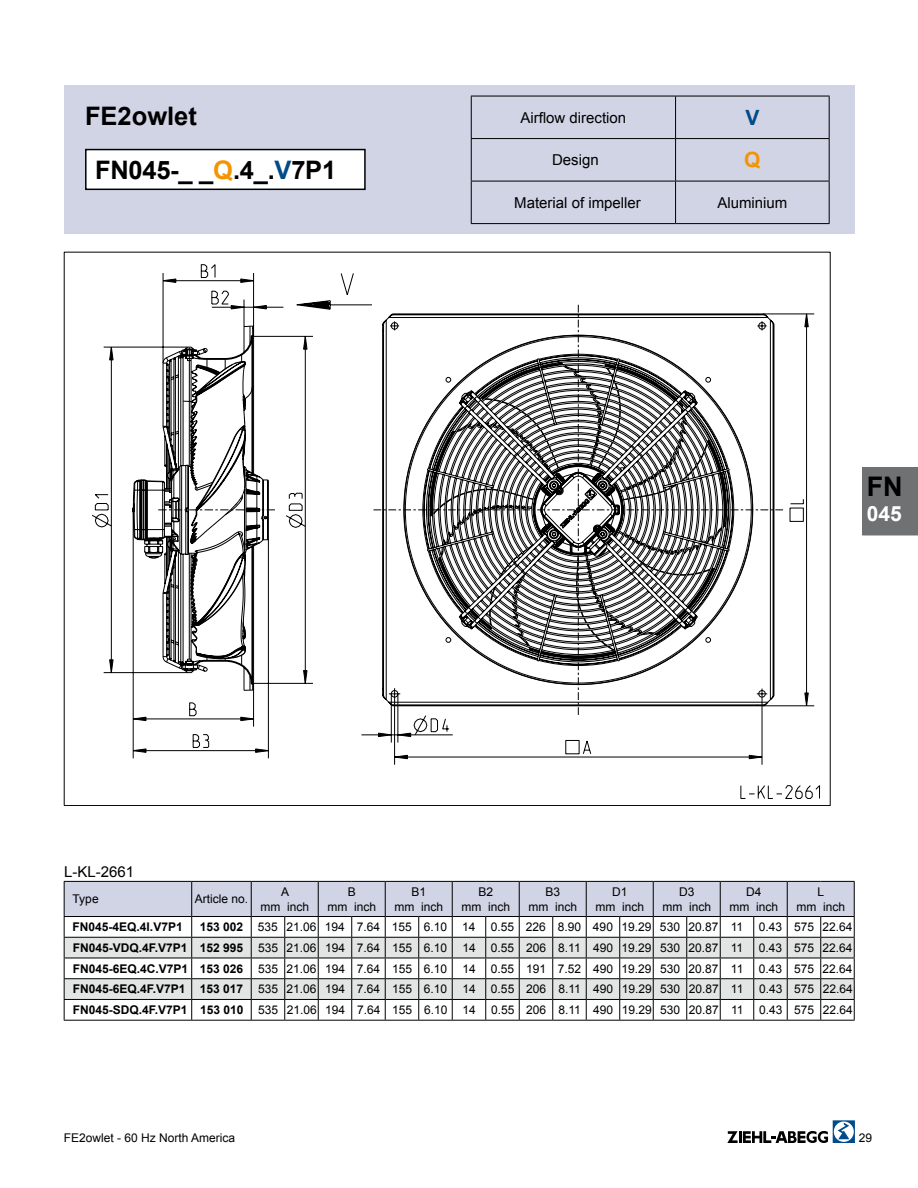
<style>
.page{position:relative;width:918px;height:1188px;background:#fff}
.page>*{position:absolute;margin:0;border:0;box-sizing:border-box;transform-origin:0 0}
.t1{font:700 27px "Arial";color:#000}
.t2{font:700 25.5px "Arial";letter-spacing:-.005em;color:#000}
.t3{font:700 21px "Arial";color:#fff}
.t4{font:700 21px "Arial";color:#004b89}
.t5{font:700 21px "Arial";color:#f39400}
.t6{font:15px "Arial";color:#000}
.t7{font:12px/14.4px "Arial";color:#000;text-align:center}
.t8{font:700 12px "Arial";color:#000}
.s1{color:#f39400}
.s2{color:#004b89}
.s3{font-weight:700}
.s4{font-weight:400}
</style>
<div class="page">
<div style="left:862px;top:467px;width:56px;height:68px;background:#707172"></div>
<svg style="left:727px;top:1120px;width:128px;height:23px"></svg>
<svg style="left:64px;top:881px;width:791px;height:139px"></svg>
<hr style="left:64px;top:1020px;width:128px;height:1px;background:#000">
<hr style="left:192px;top:1020px;width:59px;height:1px;background:#000">
<hr style="left:251px;top:1020px;width:34px;height:1px;background:#000">
<hr style="left:285px;top:1020px;width:33px;height:1px;background:#000">
<hr style="left:318px;top:1020px;width:34px;height:1px;background:#000">
<hr style="left:352px;top:1020px;width:33px;height:1px;background:#000">
<hr style="left:385px;top:1020px;width:34px;height:1px;background:#000">
<hr style="left:419px;top:1020px;width:33px;height:1px;background:#000">
<hr style="left:452px;top:1020px;width:34px;height:1px;background:#000">
<hr style="left:486px;top:1020px;width:33px;height:1px;background:#000">
<hr style="left:519px;top:1020px;width:34px;height:1px;background:#000">
<hr style="left:553px;top:1020px;width:33px;height:1px;background:#000">
<hr style="left:586px;top:1020px;width:34px;height:1px;background:#000">
<hr style="left:620px;top:1020px;width:33px;height:1px;background:#000">
<hr style="left:653px;top:1020px;width:34px;height:1px;background:#000">
<hr style="left:687px;top:1020px;width:33px;height:1px;background:#000">
<hr style="left:720px;top:1020px;width:34px;height:1px;background:#000">
<hr style="left:754px;top:1020px;width:33px;height:1px;background:#000">
<hr style="left:787px;top:1020px;width:34px;height:1px;background:#000">
<hr style="left:821px;top:1020px;width:34px;height:1px;background:#000">
<svg style="left:64px;top:252px;width:767px;height:554px"></svg>
<div style="left:64px;top:85px;width:791px;height:149px;background:#d0d4e5"></div>
<div style="left:86px;top:150px;width:279px;height:39px;background:#fff"></div>
<div style="left:85px;top:149px;width:281px;height:41px;border:2px solid #000"></div>
<hr style="left:471px;top:96px;width:205px;height:1px;background:#000">
<hr style="left:471px;top:96px;width:1px;height:42px;background:#000">
<hr style="left:676px;top:96px;width:154px;height:1px;background:#000">
<hr style="left:675px;top:96px;width:1px;height:42px;background:#000">
<hr style="left:829px;top:96px;width:1px;height:42px;background:#000">
<hr style="left:471px;top:138px;width:205px;height:1px;background:#000">
<hr style="left:471px;top:139px;width:1px;height:42px;background:#000">
<hr style="left:676px;top:138px;width:154px;height:1px;background:#000">
<hr style="left:675px;top:139px;width:1px;height:42px;background:#000">
<hr style="left:829px;top:139px;width:1px;height:42px;background:#000">
<hr style="left:471px;top:181px;width:205px;height:1px;background:#000">
<hr style="left:471px;top:181px;width:1px;height:42px;background:#000">
<hr style="left:676px;top:181px;width:154px;height:1px;background:#000">
<hr style="left:675px;top:181px;width:1px;height:42px;background:#000">
<hr style="left:829px;top:181px;width:1px;height:42px;background:#000">
<hr style="left:471px;top:223px;width:205px;height:1px;background:#000">
<hr style="left:676px;top:223px;width:154px;height:1px;background:#000">
<h2 class="t2" style="left:85px;top:99px;width:113px">FE2owlet</h2>
<p class="t6" style="left:520px;top:108px;width:107px">Airflow direction</p>
<h3 class="t4" style="left:745px;top:104px;width:16px">V</h3>
<p class="t6" style="left:552px;top:150px;width:48px">Design</p>
<h3 class="t5" style="left:744px;top:146px;width:18px">Q</h3>
<p class="t6" style="left:514px;top:193px;width:128px">Material of impeller</p>
<p class="t6" style="left:717px;top:193px;width:72px">Aluminium</p>
<h2 class="t2" style="left:95px;top:153px;width:243px">FN045-_ _<span class="s1">Q</span>.4_.<span class="s2">V</span>7P1</h2>
<h1 class="t1" style="left:867px;top:468px;width:37px">FN</h1>
<h3 class="t3" style="left:867px;top:500px;width:37px">045</h3>
<p class="t6" style="left:64px;top:862px;width:72px">L-KL-2661</p>
<p class="t7" style="left:73px;top:892px;width:28px">Type</p>
<p class="t7" style="left:195px;top:892px;width:55px">Article no.</p>
<p class="t7" style="left:260px;top:885px;width:50px">A<br>mm inch</p>
<p class="t7" style="left:327px;top:885px;width:50px">B<br>mm inch</p>
<p class="t7" style="left:394px;top:885px;width:50px">B1<br>mm inch</p>
<p class="t7" style="left:461px;top:885px;width:50px">B2<br>mm inch</p>
<p class="t7" style="left:528px;top:885px;width:50px">B3<br>mm inch</p>
<p class="t7" style="left:595px;top:885px;width:50px">D1<br>mm inch</p>
<p class="t7" style="left:662px;top:885px;width:50px">D3<br>mm inch</p>
<p class="t7" style="left:729px;top:885px;width:50px">D4<br>mm inch</p>
<p class="t7" style="left:796px;top:885px;width:50px">L<br>mm inch</p>
<p class="t8" style="left:73px;top:919px;width:112px">FN045-4EQ.4I.V7P1</p>
<p class="t7" style="left:200px;top:920px;width:249px"><span class="s3">153 002</span> 535 21.06 194 7.64 155 6.10</p>
<p class="t7" style="left:462px;top:920px;width:15px">14</p>
<p class="t7" style="left:491px;top:920px;width:254px">0.55 226 8.90 490 19.29 530 20.87 11</p>
<p class="t7" style="left:759px;top:920px;width:95px">0.43 575 22.64</p>
<p class="t8" style="left:73px;top:940px;width:376px">FN045-VDQ.4F.V7P1 152 995 <span class="s4">535 21.06 194 7.64 155 6.10</span></p>
<p class="t7" style="left:462px;top:941px;width:15px">14</p>
<p class="t7" style="left:491px;top:941px;width:254px">0.55 206 8.11 490 19.29 530 20.87 11</p>
<p class="t7" style="left:759px;top:941px;width:95px">0.43 575 22.64</p>
<p class="t8" style="left:73px;top:961px;width:376px">FN045-6EQ.4C.V7P1 153 026 <span class="s4">535 21.06 194 7.64 155 6.10</span></p>
<p class="t7" style="left:462px;top:961px;width:15px">14</p>
<p class="t7" style="left:491px;top:961px;width:254px">0.55 191 7.52 490 19.29 530 20.87 11</p>
<p class="t7" style="left:759px;top:961px;width:95px">0.43 575 22.64</p>
<p class="t8" style="left:73px;top:981px;width:376px">FN045-6EQ.4F.V7P1 153 017 <span class="s4">535 21.06 194 7.64 155 6.10</span></p>
<p class="t7" style="left:462px;top:982px;width:15px">14</p>
<p class="t7" style="left:491px;top:982px;width:254px">0.55 206 8.11 490 19.29 530 20.87 11</p>
<p class="t7" style="left:759px;top:982px;width:95px">0.43 575 22.64</p>
<p class="t8" style="left:73px;top:1002px;width:376px">FN045-SDQ.4F.V7P1 153 010 <span class="s4">535 21.06 194 7.64 155 6.10</span></p>
<p class="t7" style="left:463px;top:1003px;width:15px">14</p>
<p class="t7" style="left:491px;top:1003px;width:254px">0.55 206 8.11 490 19.29 530 20.87 11</p>
<p class="t7" style="left:759px;top:1003px;width:95px">0.43 575 22.64</p>
<p class="t7" style="left:64px;top:1131px;width:173px">FE2owlet - 60 Hz North America</p>
<p class="t7" style="left:859px;top:1131px;width:15px">29</p>
</div>
